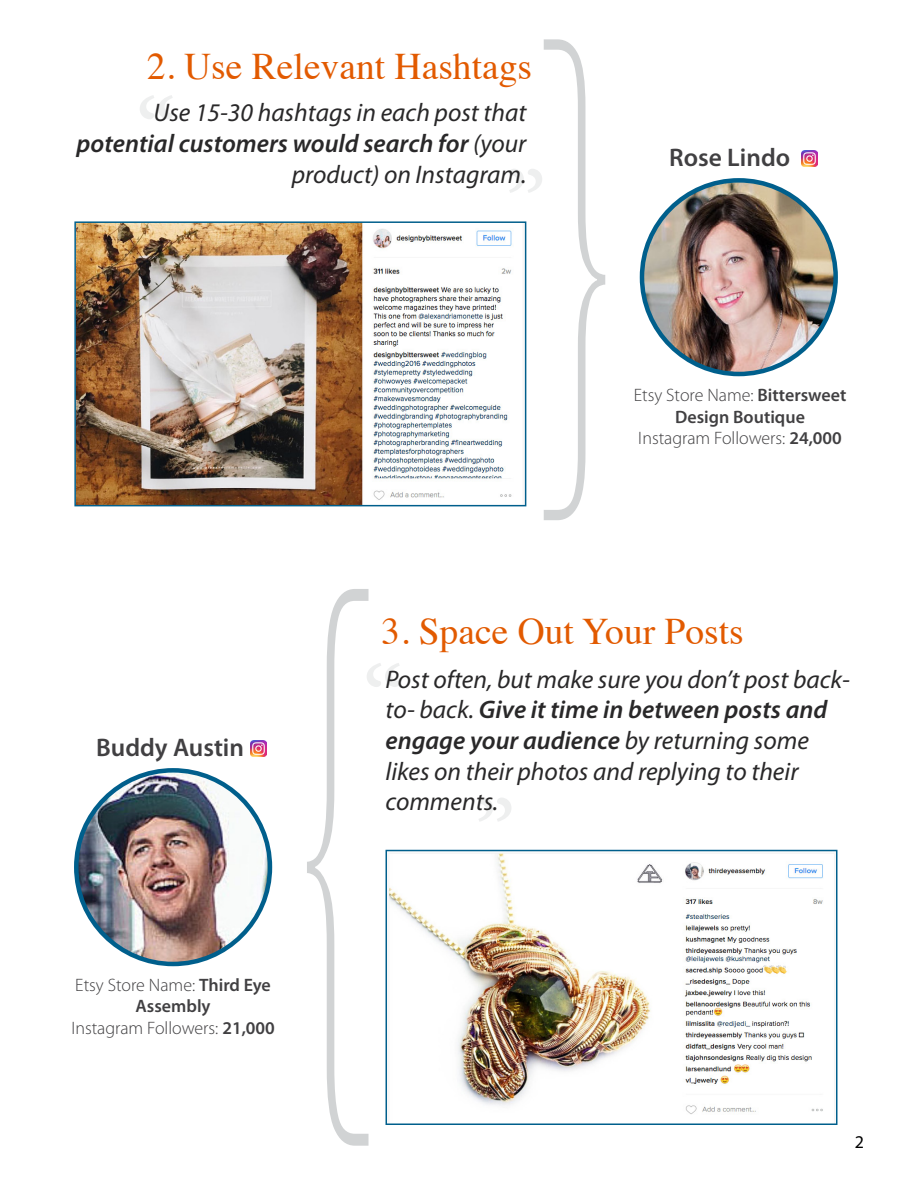
<style>
.page{position:relative;width:918px;height:1188px;background:#fff}
.page>*{position:absolute;margin:0;border:0;box-sizing:border-box;transform-origin:0 0}
.t1{font:200 627px "Avenir Next Condensed";color:#d1d3d4;scale:.55 1}
.t2{font:200 541.5px "Avenir Next Condensed";color:#d1d3d4;scale:.63 1}
.t3{font:105px "Minion Pro";color:#d5d7d8}
.t4{font:37.5px "Times";color:#e25a00}
.t5{font:italic 25.5px/30.6px "Myriad Pro";color:#292829}
.t6{font:italic 600 25.5px/30.6px "Myriad Pro";color:#292829;text-align:right}
.t7{font:600 25.5px "Myriad Pro";color:#414042}
.t8{font:300 18px/21.6px "Myriad Pro";color:#414042;text-align:center}
.t9{font:18px "Myriad Pro";color:#000}
.s1{font-weight:400}
.s2{font-weight:600}
</style>
<div class="page">
<img style="left:642px;top:180px;width:194px;height:194px;border-radius:97px">
<div style="left:640px;top:178px;width:198px;height:198px;border:4px solid #005f8c;border-radius:50%"></div>
<img style="left:801px;top:150px;width:17px;height:17px">
<img style="left:77px;top:224px;width:435px;height:279px">
<div style="left:74px;top:221px;width:452px;height:285px;border:2px solid #005f8c"></div>
<img style="left:76px;top:770px;width:194px;height:194px;border-radius:97px">
<div style="left:74px;top:768px;width:198px;height:198px;border:4px solid #005f8c;border-radius:50%"></div>
<img style="left:250px;top:740px;width:17px;height:17px">
<img style="left:389px;top:853px;width:434px;height:261px">
<div style="left:386px;top:850px;width:451px;height:275px;border:2px solid #005f8c"></div>
<h2 class="t2" style="left:527px;top:-76px;width:126px">}</h2>
<h3 class="t4" style="left:147px;top:31px;width:387px">2. Use Relevant Hashtags</h3>
<p class="t5" style="left:154px;top:97px;width:374px">Use 15-30 hashtags in each post that</p>
<h3 class="t3" style="left:135px;top:66px;width:43px">“</h3>
<p class="t6" style="left:77px;top:127px;width:451px">potential customers would search for <span class="s1">(your product) on Instagram.</span></p>
<h3 class="t3" style="left:547px;top:222px;width:43px;rotate:-180deg">“</h3>
<p class="t7" style="left:669px;top:142px;width:122px">Rose Lindo</p>
<p class="t8" style="left:634px;top:384px;width:214px">Etsy Store Name: <span class="s2">Bittersweet<br>Design Boutique<br></span>Instagram Followers: <span class="s2">24,000</span></p>
<p class="t7" style="left:96px;top:732px;width:149px">Buddy Austin</p>
<p class="t8" style="left:71px;top:974px;width:205px">Etsy Store Name: <span class="s2">Third Eye<br>Assembly<br></span>Instagram Followers: <span class="s2">21,000</span></p>
<h1 class="t1" style="left:386px;top:1279px;width:145px;rotate:-180deg">}</h1>
<h3 class="t4" style="left:381px;top:597px;width:364px">3. Space Out Your Posts</h3>
<h3 class="t3" style="left:362px;top:634px;width:43px">“</h3>
<p class="t5" style="left:386px;top:664px;width:466px">Post often, but make sure you don’t post back&shy;to- back. <span class="s2">Give it time in between posts and engage your audience</span> by returning some likes on their photos and replying to their comments.</p>
<h3 class="t3" style="left:516px;top:850px;width:43px;rotate:-180deg">“</h3>
<p class="t9" style="left:855px;top:1130px;width:11px">2</p>
</div>
